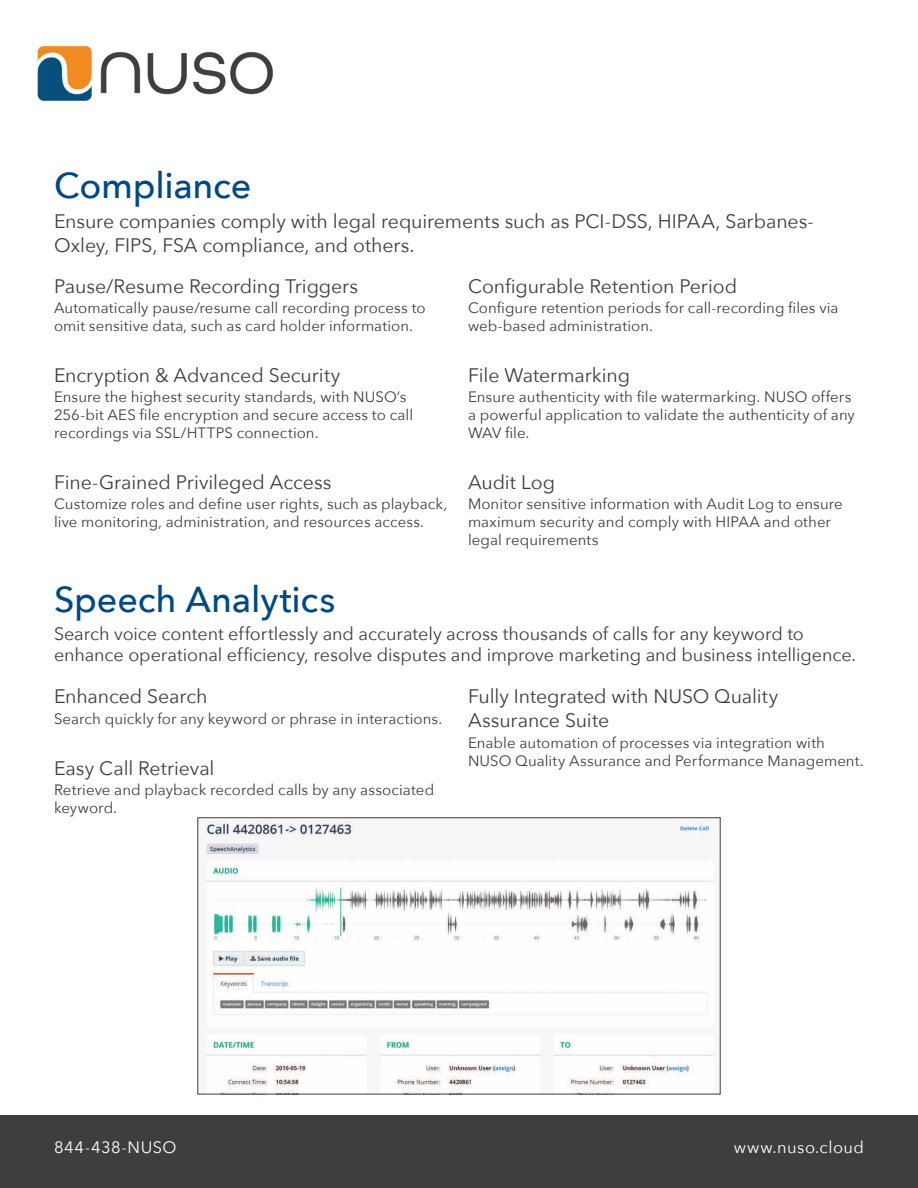
<style>
.page{position:relative;width:918px;height:1188px;background:#fff}
.page>*{position:absolute;margin:0;border:0;box-sizing:border-box;transform-origin:0 0}
.t1{font:500 36px "Avenir Next";letter-spacing:-.005em;color:#004987}
.t2{font:19.5px/23.4px "Avenir Next";letter-spacing:-.005em;color:#3e3e3e}
.t3{font:18px/21.6px "Avenir Next";letter-spacing:-.005em;color:#3e3e3e}
.t4{font:16.5px "Avenir Next";letter-spacing:.025em;color:#fff}
.t5{font:15px/18px "Avenir Next";letter-spacing:.005em;color:#3e3e3e}
</style>
<div class="page">
<div style="left:0;top:1115px;width:918px;height:73px;background:#3e3e3e"></div>
<img style="left:37px;top:46px;width:236px;height:55px">
<img style="left:203px;top:820px;width:513px;height:272px">
<h1 class="t1" style="left:54px;top:170px;width:199px">Compliance</h1>
<h2 class="t2" style="left:54px;top:211px;width:761px">Ensure companies comply with legal requirements such as PCI-DSS, HIPAA, Sarbanes-<br>Oxley, FIPS, FSA compliance, and others.</h2>
<h2 class="t2" style="left:54px;top:276px;width:306px">Pause/Resume Recording Triggers</h2>
<p class="t5" style="left:54px;top:300px;width:373px">Automatically pause/resume call recording process to omit sensitive data, such as card holder information.</p>
<h2 class="t2" style="left:54px;top:365px;width:288px">Encryption &amp; Advanced Security</h2>
<p class="t5" style="left:54px;top:389px;width:361px">Ensure the highest security standards, with NUSO’s<br>256-bit AES file encryption and secure access to call recordings via SSL/HTTPS connection.</p>
<h2 class="t2" style="left:54px;top:472px;width:279px">Fine-Grained Privileged Access</h2>
<p class="t5" style="left:54px;top:495px;width:395px">Customize roles and define user rights, such as playback, live monitoring, administration, and resources access.</p>
<h2 class="t2" style="left:468px;top:273px;width:271px">Configurable Retention Period</h2>
<p class="t5" style="left:468px;top:298px;width:372px">Configure retention periods for call-recording files via web-based administration.</p>
<h2 class="t2" style="left:468px;top:365px;width:164px">File Watermarking</h2>
<p class="t5" style="left:468px;top:388px;width:388px">Ensure authenticity with file watermarking. NUSO offers a powerful application to validate the authenticity of any<br>WAV file.</p>
<h2 class="t2" style="left:468px;top:472px;width:89px">Audit Log</h2>
<p class="t5" style="left:468px;top:497px;width:376px">Monitor sensitive information with Audit Log to ensure maximum security and comply with HIPAA and other legal requirements</p>
<h1 class="t1" style="left:54px;top:584px;width:283px">Speech Analytics</h1>
<p class="t3" style="left:54px;top:624px;width:804px">Search voice content effortlessly and accurately across thousands of calls for any keyword to enhance operational efficiency, resolve disputes and improve marketing and business intelligence.</p>
<h2 class="t2" style="left:54px;top:687px;width:155px">Enhanced Search</h2>
<p class="t5" style="left:54px;top:711px;width:390px">Search quickly for any keyword or phrase in interactions.</p>
<h2 class="t2" style="left:54px;top:758px;width:162px">Easy Call Retrieval</h2>
<p class="t5" style="left:54px;top:782px;width:382px">Retrieve and playback recorded calls by any associated keyword.</p>
<h2 class="t2" style="left:468px;top:687px;width:312px">Fully Integrated with NUSO Quality<br>Assurance Suite</h2>
<p class="t5" style="left:468px;top:735px;width:397px">Enable automation of processes via integration with<br>NUSO Quality Assurance and Performance Management.</p>
<p class="t4" style="left:54px;top:1140px;width:124px">844-438-NUSO</p>
<p class="t4" style="left:734px;top:1140px;width:132px">www.nuso.cloud</p>
</div>
